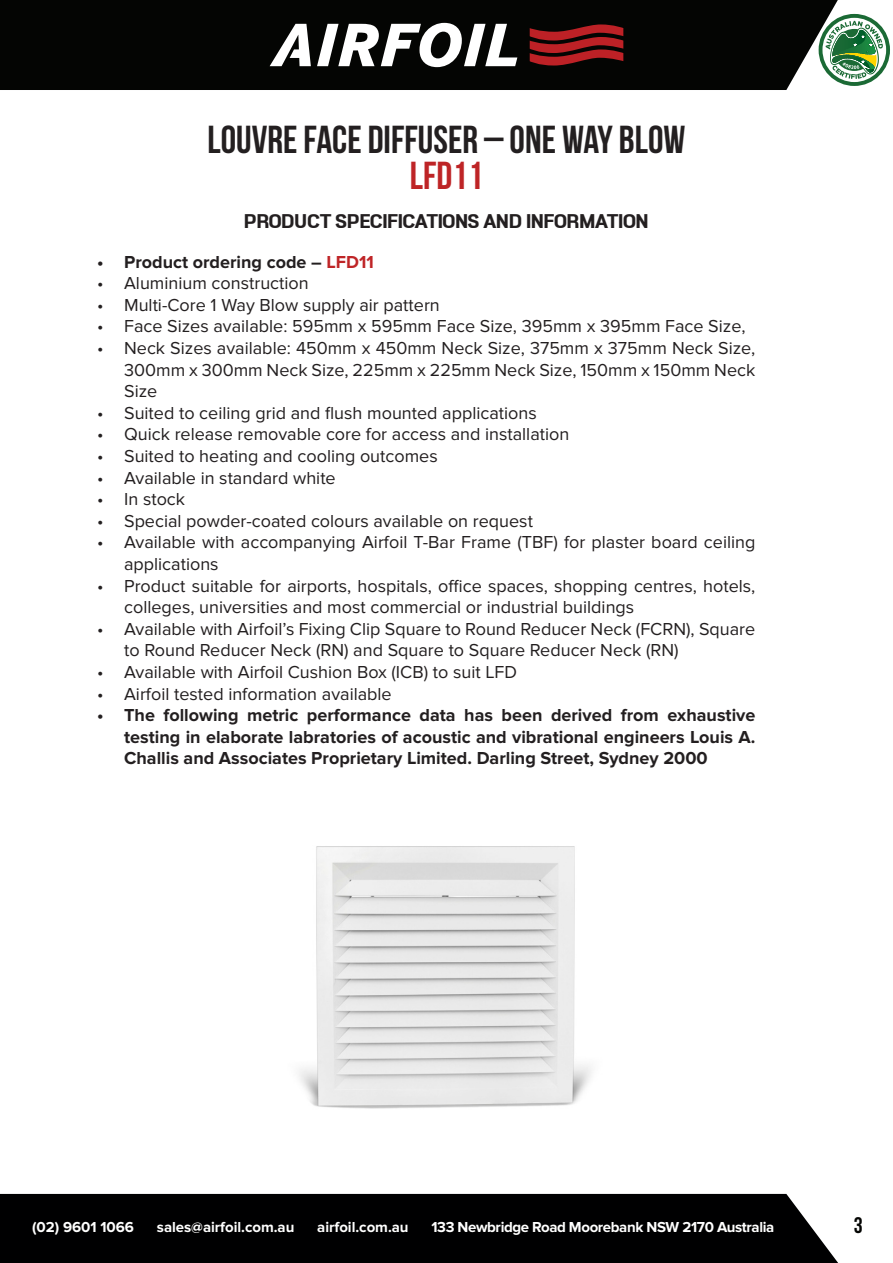
<style>
.page{position:relative;width:893px;height:1263px;background:#fff}
.page>*{position:absolute;margin:0;border:0;box-sizing:border-box;transform-origin:0 0}
.t1{font:700 39px "Bebas Neue";color:#231f20}
.t2{font:700 39px "Bebas Neue";color:#be2426}
.t3{font:700 24px "LT Emphasis";color:#231f20}
.t4{font:700 22.5px "Bebas Neue";color:#040503}
.t5{font:18px/21.6px "Proxima Nova";color:#231f20}
.t6{font:700 18px/21.6px "Proxima Nova";color:#231f20;text-align:justify}
.t7{font:700 15px "Proxima Nova";color:#fff}
.t8{font:700 15px "Proxima Nova";letter-spacing:-.025em;color:#fff}
.s1{color:#bf2527}
</style>
<div class="page">
<svg style="left:838px;top:14px;width:52px;height:72px"></svg>
<div style="left:0;top:0;width:838px;height:90px;background:#040503"></div>
<svg style="left:317px;top:23px;width:200px;height:44px"></svg>
<svg style="left:270px;top:24px;width:41px;height:42px"></svg>
<svg style="left:530px;top:24px;width:93px;height:42px;background:#731518"></svg>
<div style="left:0;top:1194px;width:838px;height:69px;background:#000001"></div>
<img style="left:299px;top:846px;width:293px;height:263px">
<p class="t1" style="left:208px;top:118px;width:479px">LOUVRE FACE DIFFUSER – ONE WAY BLOW</p>
<p class="t2" style="left:410px;top:154px;width:75px">LFD11</p>
<p class="t3" style="left:244px;top:209px;width:406px">PRODUCT SPECIFICATIONS AND INFORMATION</p>
<p class="t6" style="left:97px;top:251px;width:278px">• Product ordering code – <span class="s1">LFD11</span></p>
<p class="t5" style="left:97px;top:273px;width:213px">• Aluminium construction</p>
<p class="t5" style="left:97px;top:294px;width:344px">• Multi-Core 1 Way Blow supply air pattern</p>
<p class="t5" style="left:97px;top:316px;width:650px">• Face Sizes available: 595mm x 595mm Face Size, 395mm x 395mm Face Size,</p>
<p class="t5" style="left:124px;top:337px;width:633px;text-align:justify;text-indent:-27px">• Neck Sizes available: 450mm x 450mm Neck Size, 375mm x 375mm Neck Size, 300mm x 300mm Neck Size, 225mm x 225mm Neck Size, 150mm x 150mm Neck Size</p>
<p class="t5" style="left:97px;top:402px;width:441px">• Suited to ceiling grid and flush mounted applications</p>
<p class="t5" style="left:97px;top:424px;width:474px">• Quick release removable core for access and installation</p>
<p class="t5" style="left:97px;top:445px;width:342px">• Suited to heating and cooling outcomes</p>
<p class="t5" style="left:97px;top:467px;width:240px">• Available in standard white</p>
<p class="t5" style="left:97px;top:489px;width:89px">• In stock</p>
<p class="t5" style="left:97px;top:510px;width:437px">• Special powder-coated colours available on request</p>
<p class="t5" style="left:124px;top:532px;width:633px;text-indent:-27px">• Available with accompanying Airfoil T-Bar Frame (TBF) for plaster board ceiling applications</p>
<p class="t5" style="left:124px;top:575px;width:633px;text-indent:-27px">• Product suitable for airports, hospitals, office spaces, shopping centres, hotels, colleges, universities and most commercial or industrial buildings</p>
<p class="t5" style="left:124px;top:618px;width:633px;text-indent:-27px">• Available with Airfoil’s Fixing Clip Square to Round Reducer Neck (FCRN), Square to Round Reducer Neck (RN) and Square to Square Reducer Neck (RN)</p>
<p class="t5" style="left:97px;top:661px;width:421px">• Available with Airfoil Cushion Box (ICB) to suit LFD</p>
<p class="t5" style="left:97px;top:683px;width:296px">• Airfoil tested information available</p>
<p class="t6" style="left:124px;top:705px;width:633px;text-indent:-27px">• The following metric performance data has been derived from exhaustive testing in elaborate labratories of acoustic and vibrational engineers Louis A.<br>Challis and Associates Proprietary Limited. Darling Street, Sydney 2000</p>
<p class="t7" style="left:32px;top:1218px;width:103px">(02) 9601 1066</p>
<p class="t7" style="left:157px;top:1218px;width:139px">sales@airfoil.com.au</p>
<p class="t7" style="left:317px;top:1218px;width:93px">airfoil.com.au</p>
<p class="t8" style="left:431px;top:1218px;width:344px">133 Newbridge Road Moorebank NSW 2170 Australia</p>
<p class="t4" style="left:854px;top:1213px;width:10px">3</p>
</div>
